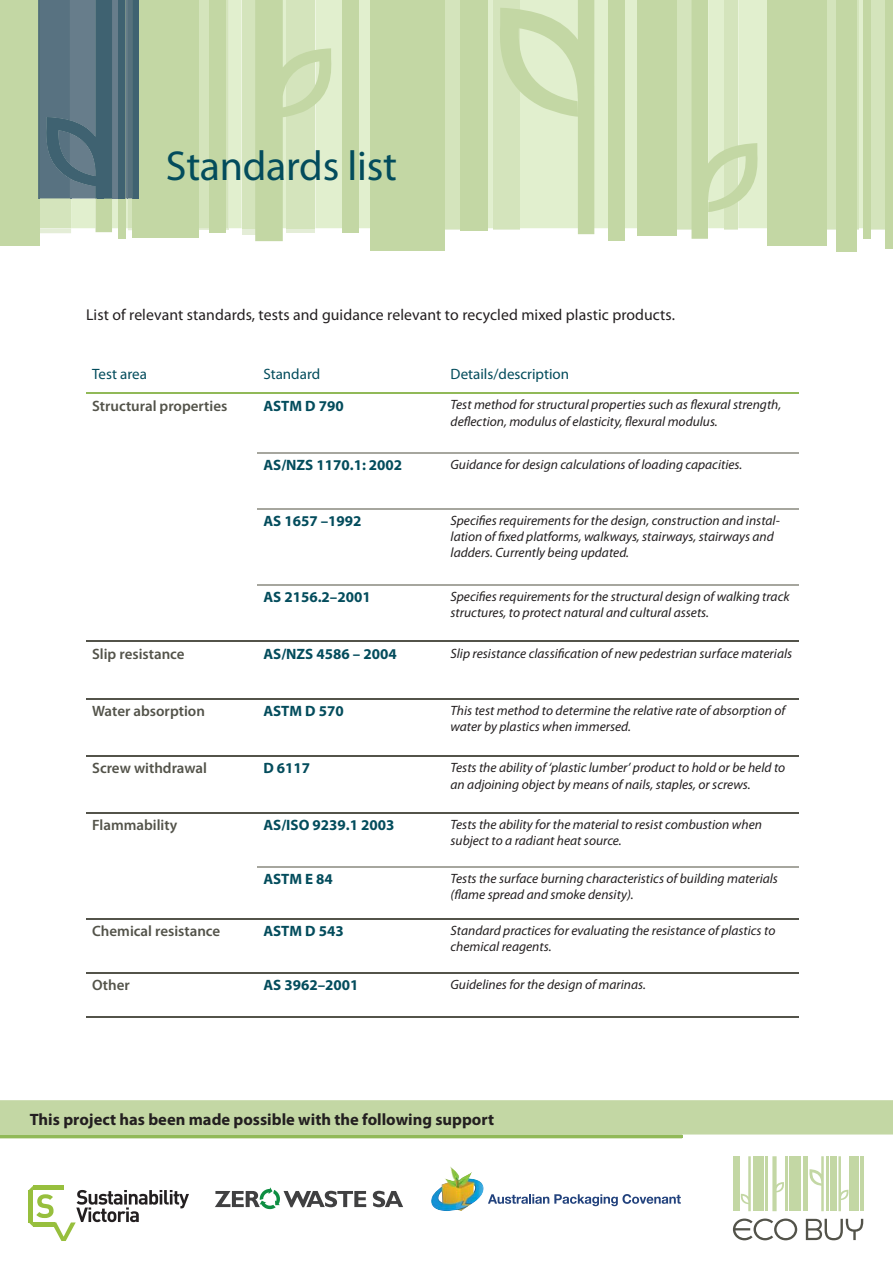
<style>
.page{position:relative;width:893px;height:1263px;background:#fff}
.page>*{position:absolute;margin:0;border:0;box-sizing:border-box;transform-origin:0 0}
.t1{font:42px "Myriad Pro";letter-spacing:-.005em;color:#034c5c}
.t2{font:700 16.5px "Myriad Pro";color:#231f20}
.t3{font:15.75px "Myriad Pro";letter-spacing:.005em;color:#231f20}
.t4{font:700 15px "Myriad Pro";color:#034c5c}
.t5{font:600 15px "Myriad Pro";color:#53534a}
.t6{font:15px "Myriad Pro";color:#034c5c}
.t7{font:italic 13.5px/16.2px "Myriad Pro";color:#231f20}
</style>
<div class="page">
<svg style="left:0;top:1100px;width:892px;height:39px;background:#c5d8a7"></svg>
<div style="left:733px;top:1156px;width:6px;height:55px;background:#c3d7a4"></div>
<svg style="left:740px;top:1156px;width:10px;height:55px"></svg>
<hr style="left:765px;top:1156px;width:3px;height:55px;background:#c3d7a4">
<hr style="left:785px;top:1156px;width:3px;height:55px;background:#c3d7a4">
<svg style="left:809px;top:1156px;width:14px;height:55px"></svg>
<hr style="left:825px;top:1156px;width:3px;height:55px;background:#c3d7a4">
<div style="left:830px;top:1156px;width:6px;height:55px;background:#c3d7a4"></div>
<div style="left:849px;top:1156px;width:9px;height:55px;background:#c3d7a4"></div>
<hr style="left:860px;top:1156px;width:3px;height:55px;background:#c3d7a4">
<hr style="left:803px;top:1156px;width:4px;height:55px;background:#c3d7a4">
<div style="left:753px;top:1156px;width:10px;height:55px;background:#c3d7a4"></div>
<div style="left:789px;top:1156px;width:12px;height:55px;background:#c3d7a4"></div>
<svg style="left:838px;top:1156px;width:10px;height:55px"></svg>
<svg style="left:772px;top:1156px;width:12px;height:55px"></svg>
<svg style="left:733px;top:1219px;width:64px;height:21px"></svg>
<svg style="left:805px;top:1219px;width:58px;height:21px"></svg>
<img style="left:431px;top:1166px;width:25px;height:45px">
<img style="left:456px;top:1172px;width:28px;height:39px">
<svg style="left:438px;top:1191px;width:4px;height:12px"></svg>
<svg style="left:473px;top:1185px;width:2px;height:8px"></svg>
<svg style="left:488px;top:1194px;width:192px;height:12px"></svg>
<svg style="left:29px;top:1186px;width:160px;height:55px"></svg>
<svg style="left:215px;top:1187px;width:151px;height:22px"></svg>
<svg style="left:373px;top:1191px;width:30px;height:16px"></svg>
<hr style="left:0;top:1135px;width:682px;height:3px;background:#91b958">
<div style="left:112px;top:0;width:751px;height:228px;background:#e1efce"></div>
<hr style="left:198px;top:228px;width:31px;height:2px;background:#e4edd7">
<div style="left:198px;top:0;width:31px;height:228px;background:#d4e4bc"></div>
<div style="left:241px;top:228px;width:16px;height:7px;background:#e4edd7"></div>
<div style="left:241px;top:0;width:16px;height:228px;background:#d4e4bc"></div>
<hr style="left:668px;top:228px;width:40px;height:2px;background:#e4edd7">
<div style="left:668px;top:0;width:40px;height:228px;background:#d4e4bc"></div>
<hr style="left:797px;top:228px;width:61px;height:2px;background:#e4edd7">
<div style="left:797px;top:0;width:61px;height:228px;background:linear-gradient(to bottom,#d4e4bc,#d4e4bc)"></div>
<hr style="left:493px;top:228px;width:27px;height:2px;background:#e4edd7">
<div style="left:493px;top:0;width:27px;height:228px;background:#d4e4bc"></div>
<hr style="left:868px;top:228px;width:23px;height:2px;background:#e4edd7">
<div style="left:868px;top:0;width:23px;height:228px;background:#d4e4bc"></div>
<hr style="left:402px;top:228px;width:76px;height:2px;background:#e4edd7">
<div style="left:402px;top:0;width:76px;height:228px;background:#d4e4bc"></div>
<div style="left:0;top:0;width:40px;height:245px;background:#c3d7a4"></div>
<div style="left:209px;top:0;width:17px;height:232px;background:#c3d7a4"></div>
<div style="left:342px;top:0;width:17px;height:232px;background:#c3d7a4"></div>
<div style="left:608px;top:0;width:16px;height:240px;background:#c3d7a4"></div>
<div style="left:637px;top:0;width:40px;height:235px;background:#c3d7a4"></div>
<div style="left:767px;top:0;width:59px;height:245px;background:#c3d7a4"></div>
<div style="left:836px;top:0;width:20px;height:251px;background:#c3d7a4"></div>
<div style="left:460px;top:0;width:27px;height:230px;background:#c3d7a4"></div>
<div style="left:132px;top:0;width:66px;height:237px;background:#c3d7a4"></div>
<div style="left:369px;top:0;width:75px;height:250px;background:#c3d7a4"></div>
<div style="left:863px;top:0;width:7px;height:238px;background:#c3d7a4"></div>
<div style="left:118px;top:0;width:7px;height:238px;background:#c3d7a4"></div>
<div style="left:885px;top:0;width:7px;height:248px;background:#c3d7a4"></div>
<svg style="left:498px;top:0;width:96px;height:234px"></svg>
<svg style="left:691px;top:0;width:67px;height:239px;background:#d5e5be"></svg>
<svg style="left:255px;top:0;width:77px;height:241px;background:#d0e1b7"></svg>
<div style="left:133px;top:0;width:6px;height:198px;background:#3f6271"></div>
<div style="left:112px;top:0;width:6px;height:198px;background:#677d8b"></div>
<svg style="left:118px;top:0;width:19px;height:230px;background:#637f82"></svg>
<hr style="left:133px;top:0;width:4px;height:198px;background:#3f6271">
<hr style="left:39px;top:0;width:1px;height:198px;background:#516f78">
<svg style="left:40px;top:0;width:72px;height:233px;background:#678188"></svg>
<hr style="left:86px;top:641px;width:712px;height:1px;background:#53534a">
<hr style="left:86px;top:698px;width:712px;height:1px;background:#53534a">
<hr style="left:86px;top:756px;width:712px;height:1px;background:#53534a">
<hr style="left:86px;top:918px;width:712px;height:1px;background:#53534a">
<hr style="left:86px;top:972px;width:712px;height:2px;background:#53534a">
<hr style="left:86px;top:1017px;width:712px;height:1px;background:#53534a">
<hr style="left:86px;top:393px;width:712px;height:1px;background:#91b958">
<hr style="left:257px;top:453px;width:541px;height:1px;background:#a6a69e">
<hr style="left:257px;top:508px;width:541px;height:1px;background:#a6a69e">
<hr style="left:257px;top:584px;width:541px;height:2px;background:#a6a69e">
<hr style="left:86px;top:812px;width:712px;height:1px;background:#53534a">
<hr style="left:257px;top:866px;width:541px;height:1px;background:#a6a69e">
<h1 class="t1" style="left:166px;top:150px;width:232px">Standards list</h1>
<p class="t3" style="left:86px;top:309px;width:590px">List of relevant standards, tests and guidance relevant to recycled mixed plastic products.</p>
<p class="t6" style="left:92px;top:369px;width:56px">Test area</p>
<p class="t6" style="left:263px;top:369px;width:58px">Standard</p>
<p class="t6" style="left:450px;top:369px;width:120px">Details/description</p>
<p class="t5" style="left:92px;top:400px;width:137px">Structural properties</p>
<p class="t4" style="left:263px;top:400px;width:82px">ASTM D 790</p>
<p class="t7" style="left:450px;top:398px;width:332px">Test method for structural properties such as flexural strength, deflection, modulus of elasticity, flexural modulus.</p>
<p class="t4" style="left:263px;top:460px;width:140px">AS/NZS 1170.1: 2002</p>
<p class="t7" style="left:450px;top:458px;width:293px">Guidance for design calculations of loading capacities.</p>
<p class="t4" style="left:263px;top:515px;width:100px">AS 1657 –1992</p>
<p class="t7" style="left:450px;top:513px;width:331px">Specifies requirements for the design, construction and instal&shy;lation of fixed platforms, walkways, stairways, stairways and ladders. Currently being updated.</p>
<p class="t4" style="left:263px;top:592px;width:109px">AS 2156.2–2001</p>
<p class="t7" style="left:450px;top:590px;width:340px">Specifies requirements for the structural design of walking track structures, to protect natural and cultural assets.</p>
<p class="t5" style="left:92px;top:648px;width:94px">Slip resistance</p>
<p class="t4" style="left:263px;top:648px;width:135px">AS/NZS 4586 – 2004</p>
<p class="t7" style="left:450px;top:646px;width:343px">Slip resistance classification of new pedestrian surface materials</p>
<p class="t5" style="left:92px;top:705px;width:114px">Water absorption</p>
<p class="t4" style="left:263px;top:705px;width:82px">ASTM D 570</p>
<p class="t7" style="left:450px;top:704px;width:336px">This test method to determine the relative rate of absorption of water by plastics when immersed.</p>
<p class="t5" style="left:92px;top:763px;width:116px">Screw withdrawal</p>
<p class="t4" style="left:263px;top:763px;width:48px">D 6117</p>
<p class="t7" style="left:450px;top:761px;width:336px">Tests the ability of ‘plastic lumber’ product to hold or be held to an adjoining object by means of nails, staples, or screws.</p>
<p class="t5" style="left:92px;top:819px;width:87px">Flammability</p>
<p class="t4" style="left:263px;top:819px;width:132px">AS/ISO 9239.1 2003</p>
<p class="t7" style="left:450px;top:818px;width:313px">Tests the ability for the material to resist combustion when subject to a radiant heat source.</p>
<p class="t4" style="left:263px;top:873px;width:71px">ASTM E 84</p>
<p class="t7" style="left:450px;top:872px;width:329px">Tests the surface burning characteristics of building materials (flame spread and smoke density).</p>
<p class="t5" style="left:92px;top:925px;width:130px">Chemical resistance</p>
<p class="t4" style="left:263px;top:925px;width:82px">ASTM D 543</p>
<p class="t7" style="left:450px;top:924px;width:326px">Standard practices for evaluating the resistance of plastics to chemical reagents.</p>
<p class="t5" style="left:92px;top:980px;width:39px">Other</p>
<p class="t4" style="left:263px;top:980px;width:97px">AS 3962–2001</p>
<p class="t7" style="left:450px;top:978px;width:197px">Guidelines for the design of marinas.</p>
<p class="t2" style="left:30px;top:1113px;width:466px">This project has been made possible with the following support</p>
</div>
